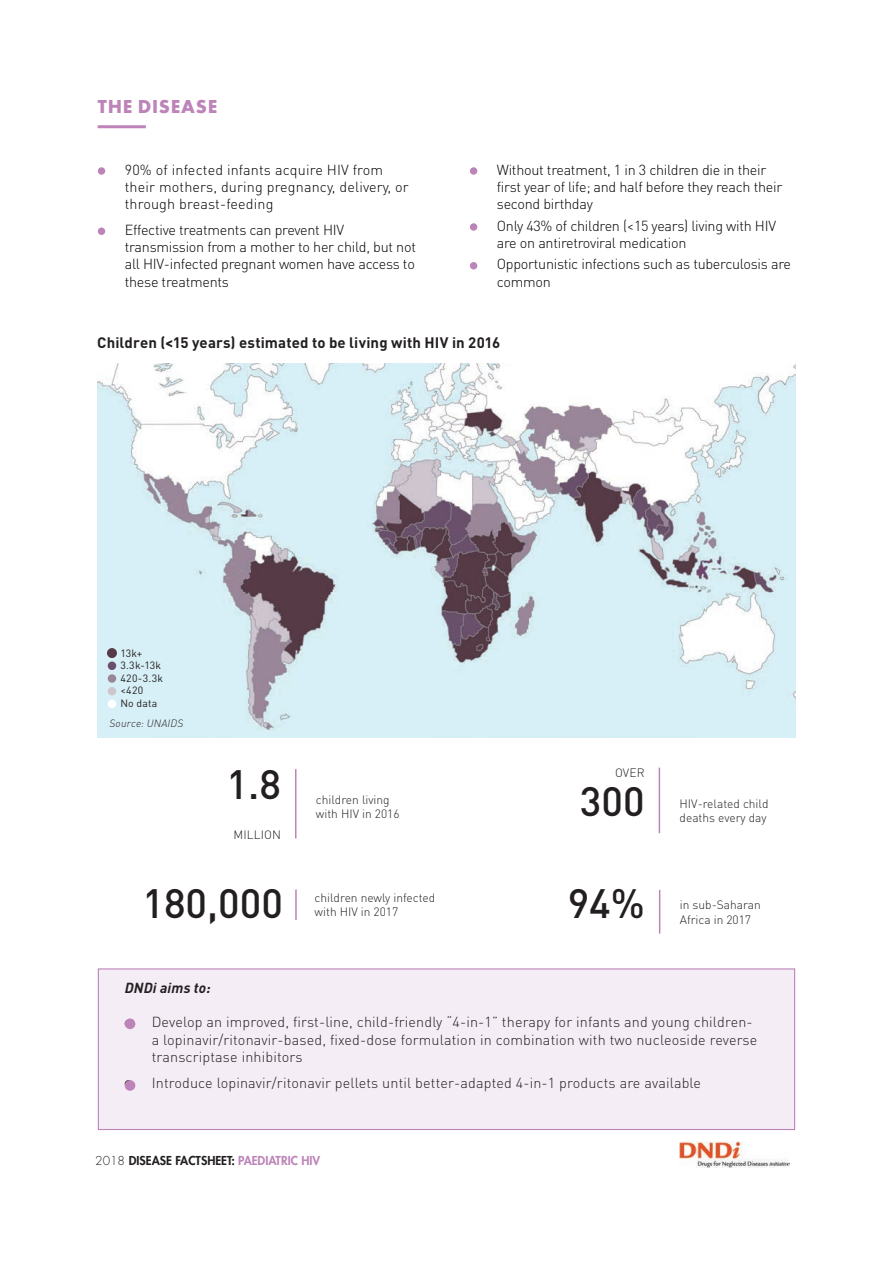
<style>
.page{position:relative;width:893px;height:1263px;background:#fff}
.page>*{position:absolute;margin:0;border:0;box-sizing:border-box;transform-origin:0 0}
.title_bold{font:500 40.5px "DINOT";color:#231f20}
.t1{font:700 19.5px "Futura PT";letter-spacing:.04em;color:#bd84b9}
.t2{font:700 15px "DINOT";letter-spacing:.01em;color:#231f20}
.t3{font:300 14.4px/17.2px "DINOT";letter-spacing:-.02em;color:#000}
.t4{font:300 14.4px/17.2px "DINOT";letter-spacing:.01em;color:#231f20}
.t5{font:300 14.4px/17.2px "DINOT";letter-spacing:.01em;color:#000}
.t6{font:italic 700 14.4px "DINOT";letter-spacing:.01em;color:#231f20}
.t7{font:300 12px/14.4px "DINOT";color:#231f20}
.bullets{font:800 12px "Futura Std";color:#231f20}
.t8{font:10.5px "DINOT";letter-spacing:.025em;color:#231f20}
.t9{font:italic 300 10.5px "DINOT";letter-spacing:.02em;color:#231f20}
.s1{font-weight:300}
.s2{color:#bd84b9}
</style>
<div class="page">
<img style="left:679px;top:1141px;width:111px;height:26px">
<div style="left:98px;top:968px;width:697px;height:162px;background:#f4edf5;border:1px solid #bd84b9"></div>
<div style="left:125px;top:1080px;width:7px;height:7px;background:#644960;border-radius:50%"></div>
<div style="left:98px;top:167px;width:7px;height:8px;background:#bd84b9;border-radius:50%"></div>
<div style="left:98px;top:228px;width:7px;height:7px;background:#bd84b9;border-radius:50%"></div>
<div style="left:470px;top:167px;width:7px;height:8px;background:#bd84b9;border-radius:50%"></div>
<div style="left:470px;top:223px;width:7px;height:8px;background:#bd84b9;border-radius:50%"></div>
<div style="left:470px;top:262px;width:7px;height:7px;background:#bd84b9;border-radius:50%"></div>
<img style="left:98px;top:363px;width:697px;height:375px">
<div style="left:125px;top:1018px;width:10px;height:11px;background:#bd84b9;border-radius:50%"></div>
<div style="left:125px;top:1080px;width:10px;height:11px;background:#bd84b9;border-radius:50%"></div>
<hr style="left:295px;top:769px;width:1px;height:69px;background:#bd84b9">
<hr style="left:659px;top:890px;width:1px;height:44px;background:#bd84b9">
<hr style="left:659px;top:768px;width:1px;height:65px;background:#bd84b9">
<hr style="left:295px;top:889px;width:2px;height:31px;background:#bd84b9">
<hr style="left:98px;top:125px;width:48px;height:3px;background:#bd84b9">
<div style="left:108px;top:649px;width:8px;height:8px;background:#553a45;border-radius:50%"></div>
<div style="left:107px;top:648px;width:10px;height:10px;border:2px solid #553a45;border-radius:50%"></div>
<div style="left:108px;top:661px;width:8px;height:9px;background:#6a506b;border-radius:50%"></div>
<div style="left:108px;top:674px;width:8px;height:9px;background:#9a8699;border-radius:50%"></div>
<div style="left:108px;top:687px;width:8px;height:8px;background:#cec5cf;border-radius:50%"></div>
<div style="left:108px;top:700px;width:8px;height:8px;background:#fff;border-radius:50%"></div>
<p class="t1" style="left:98px;top:94px;width:121px">THE DISEASE</p>
<p class="t5" style="left:125px;top:160px;width:286px">90% of infected infants acquire HIV from their mothers, during pregnancy, delivery, or through breast-feeding</p>
<p class="t3" style="left:125px;top:221px;width:293px">Effective treatments can prevent HIV transmission from a mother to her child, but not all HIV-infected pregnant women have access to these treatments</p>
<p class="t3" style="left:497px;top:160px;width:287px">Without treatment, 1 in 3 children die in their first year of life; and half before they reach their second birthday</p>
<p class="t3" style="left:497px;top:216px;width:281px">Only 43% of children (&lt;15 years) living with HIV are on antiretroviral medication</p>
<p class="t3" style="left:497px;top:255px;width:296px">Opportunistic infections such as tuberculosis are common</p>
<p class="t2" style="left:97px;top:333px;width:405px">Children (&lt;15 years) estimated to be living with HIV in 2016</p>
<p class="t8" style="left:120px;top:646px;width:24px">13k+</p>
<p class="t8" style="left:120px;top:658px;width:42px">3.3k-13k</p>
<p class="t8" style="left:120px;top:671px;width:44px">420-3.3k</p>
<p class="t8" style="left:120px;top:683px;width:25px">&lt;420</p>
<p class="t8" style="left:120px;top:696px;width:39px">No data</p>
<p class="t9" style="left:110px;top:716px;width:75px">Source: UNAIDS</p>
<p class="title_bold" style="left:227px;top:756px;width:56px">1.8</p>
<p class="t7" style="left:233px;top:827px;width:49px">MILLION</p>
<p class="title_bold" style="left:142px;top:876px;width:142px">180,000</p>
<p class="t7" style="left:316px;top:792px;width:85px">children living with HIV in 2016</p>
<p class="t7" style="left:315px;top:890px;width:122px">children newly infected</p>
<p class="t7" style="left:315px;top:904px;width:85px">with HIV in 2017</p>
<p class="t7" style="left:615px;top:765px;width:31px">OVER</p>
<p class="title_bold" style="left:580px;top:774px;width:66px">300</p>
<p class="t7" style="left:680px;top:796px;width:90px">HIV-related child deaths every day</p>
<p class="title_bold" style="left:568px;top:876px;width:79px">94%</p>
<p class="t7" style="left:680px;top:897px;width:83px">in sub-Saharan<br>Africa in 2017</p>
<p class="t6" style="left:125px;top:978px;width:87px">DNDi aims to:</p>
<p class="t4" style="left:152px;top:1013px;width:607px">Develop an improved, first-line, child-friendly “4-in-1” therapy for infants and young children&shy;a lopinavir/ritonavir-based, fixed-dose formulation in combination with two nucleoside reverse transcriptase inhibitors</p>
<p class="t4" style="left:152px;top:1073px;width:551px">Introduce lopinavir/ritonavir pellets until better-adapted 4-in-1 products are available</p>
<p class="bullets" style="left:95px;top:1153px;width:226px"><span class="s1">2018</span> DISEASE FACTSHEET: <span class="s2">PAEDIATRIC HIV</span></p>
</div>
